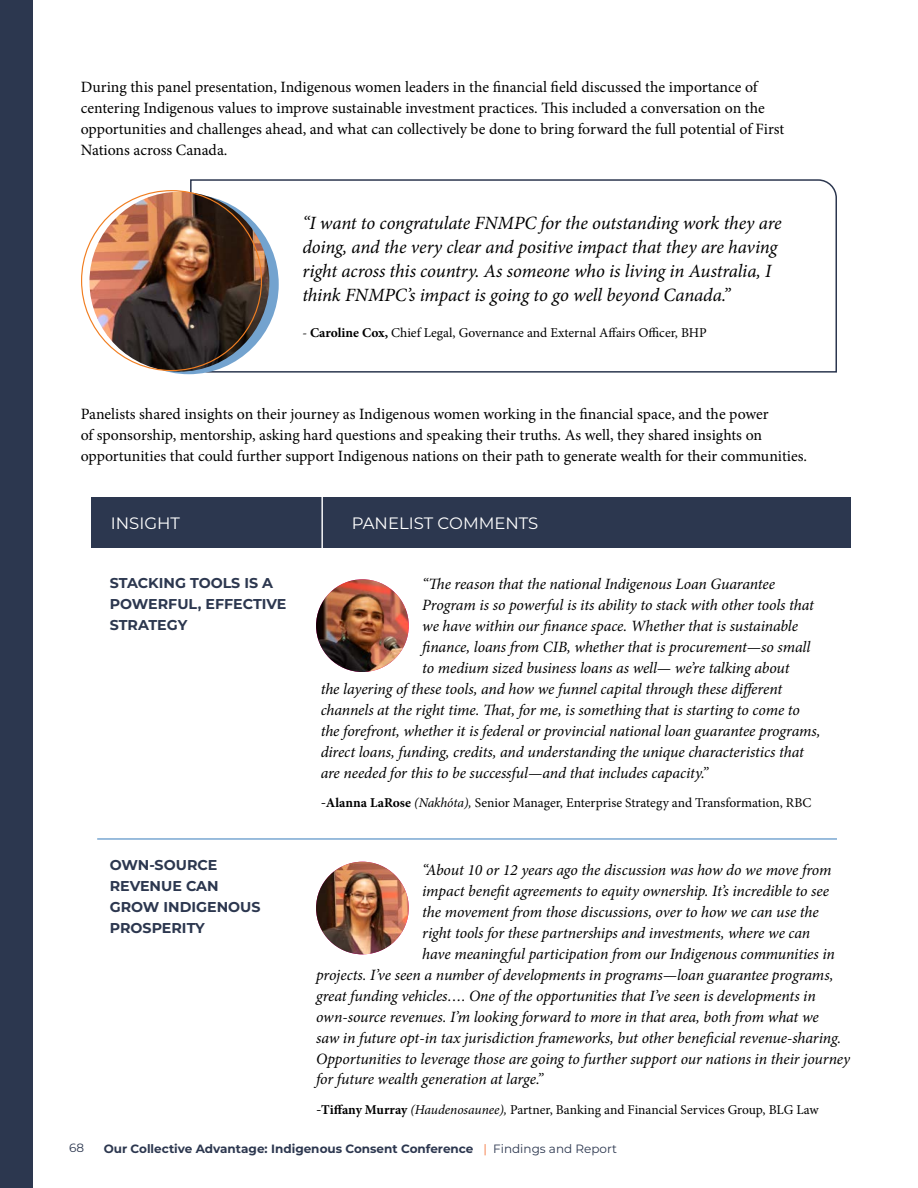
<style>
.page{position:relative;width:918px;height:1188px;background:#fff}
.page>*{position:absolute;margin:0;border:0;box-sizing:border-box;transform-origin:0 0}
.t1{font:italic 18.75px/24px "Minion Pro";letter-spacing:-.01em;color:#000}
.t2{font:16.5px "Montserrat";color:#fff}
.t3{font:italic 15.75px "Minion Pro";letter-spacing:-.01em;color:#000}
.t4{font:15.75px/21px "Minion Pro";letter-spacing:-.005em;color:#000}
.t5{font:700 14.25px/21px "Montserrat";color:#2c374f}
.t6{font:13.5px "Minion Pro";color:#000}
.t7{font:700 12px "Montserrat";color:#2c374f}
.t8{font:12px "Montserrat";color:#2c374f}
.s1{font-style:italic}
.s2{font-weight:700}
.s3{font-style:italic;font-size:15.75px}
.s4{font-weight:400;color:#f37035}
.s5{font-weight:400}
</style>
<div class="page">
<svg style="left:189px;top:179px;width:648px;height:194px"></svg>
<svg style="left:99px;top:194px;width:180px;height:180px;background:#77a3cb"></svg>
<img style="left:89px;top:192px;width:180px;height:180px;border-radius:90px">
<div style="left:91px;top:497px;width:759px;height:51px;background:#2c374f"></div>
<hr style="left:321px;top:466px;width:2px;height:559px;background:#fff">
<img style="left:316px;top:579px;width:93px;height:93px;border-radius:46px">
<img style="left:316px;top:862px;width:93px;height:92px;border-radius:46px">
<hr style="left:97px;top:838px;width:740px;height:2px;background:#73a3cf">
<div style="left:0;top:0;width:32px;height:1188px;background:#2c374f"></div>
<p class="t4" style="left:81px;top:77px;width:705px">During this panel presentation, Indigenous women leaders in the financial field discussed the importance of centering Indigenous values to improve sustainable investment practices. This included a conversation on the opportunities and challenges ahead, and what can collectively be done to bring forward the full potential of First Nations across Canada.</p>
<p class="t1" style="left:302px;top:211px;width:481px">“I want to congratulate FNMPC for the outstanding work they are doing, and the very clear and positive impact that they are having right across this country. As someone who is living in Australia, I think FNMPC’s impact is going to go well beyond Canada.”</p>
<p class="t6" style="left:302px;top:323px;width:406px"><span class="s1">-</span> <span class="s2">Caroline Cox,</span> Chief Legal, Governance and External Affairs Officer, BHP</p>
<p class="t4" style="left:81px;top:403px;width:728px">Panelists shared insights on their journey as Indigenous women working in the financial space, and the power<br>of sponsorship, mentorship, asking hard questions and speaking their truths. As well, they shared insights on opportunities that could further support Indigenous nations on their path to generate wealth for their communities.</p>
<p class="t2" style="left:111px;top:512px;width:71px">INSIGHT</p>
<p class="t2" style="left:352px;top:511px;width:188px">PANELIST COMMENTS</p>
<p class="t5" style="left:110px;top:571px;width:178px">STACKING TOOLS IS A<br>POWERFUL, EFFECTIVE<br>STRATEGY</p>
<p class="t5" style="left:110px;top:854px;width:152px">OWN-SOURCE<br>REVENUE CAN<br>GROW INDIGENOUS<br>PROSPERITY</p>
<p class="t3" style="left:422px;top:573px;width:354px">“The reason that the national Indigenous Loan Guarantee</p>
<p class="t3" style="left:422px;top:594px;width:393px">Program is so powerful is its ability to stack with other tools that</p>
<p class="t3" style="left:422px;top:615px;width:377px">we have within our finance space. Whether that is sustainable</p>
<p class="t3" style="left:422px;top:636px;width:390px">finance, loans from CIB, whether that is procurement—so small</p>
<p class="t3" style="left:422px;top:657px;width:369px">to medium sized business loans as well— we’re talking about</p>
<p class="t3" style="left:321px;top:678px;width:463px">the layering of these tools, and how we funnel capital through these different</p>
<p class="t3" style="left:321px;top:699px;width:481px">channels at the right time. That, for me, is something that is starting to come to</p>
<p class="t3" style="left:321px;top:720px;width:501px">the forefront, whether it is federal or provincial national loan guarantee programs,</p>
<p class="t3" style="left:321px;top:741px;width:485px">direct loans, funding, credits, and understanding the unique characteristics that</p>
<p class="t3" style="left:321px;top:762px;width:389px">are needed for this to be successful—and that includes capacity.”</p>
<p class="t6" style="left:321px;top:794px;width:492px"><span class="s3">-</span><span class="s2">Alanna LaRose</span> <span class="s1">(Nakhóta),</span> Senior Manager, Enterprise Strategy and Transformation, RBC</p>
<p class="t3" style="left:422px;top:859px;width:411px">“About 10 or 12 years ago the discussion was how do we move from</p>
<p class="t3" style="left:422px;top:880px;width:408px">impact benefit agreements to equity ownership. It’s incredible to see</p>
<p class="t3" style="left:422px;top:901px;width:398px">the movement from those discussions, over to how we can use the</p>
<p class="t3" style="left:422px;top:922px;width:390px">right tools for these partnerships and investments, where we can</p>
<p class="t3" style="left:422px;top:943px;width:414px">have meaningful participation from our Indigenous communities in</p>
<p class="t3" style="left:316px;top:964px;width:519px">projects. I’ve seen a number of developments in programs—loan guarantee programs,</p>
<p class="t3" style="left:316px;top:985px;width:501px">great funding vehicles…. One of the opportunities that I’ve seen is developments in</p>
<p class="t3" style="left:316px;top:1006px;width:504px">own-source revenues. I’m looking forward to more in that area, both from what we</p>
<p class="t3" style="left:316px;top:1027px;width:527px">saw in future opt-in tax jurisdiction frameworks, but other beneficial revenue-sharing.</p>
<p class="t3" style="left:316px;top:1048px;width:536px">Opportunities to leverage those are going to further support our nations in their journey</p>
<p class="t3" style="left:316px;top:1069px;width:229px">for future wealth generation at large.”</p>
<p class="t6" style="left:316px;top:1101px;width:504px"><span class="s3">-</span><span class="s2">Tiffany Murray</span> <span class="s1">(Haudenosaunee),</span> Partner, Banking and Financial Services Group, BLG Law</p>
<p class="t8" style="left:69px;top:1139px;width:16px">68</p>
<p class="t7" style="left:104px;top:1140px;width:515px">Our Collective Advantage: Indigenous Consent Conference <span class="s4">|</span> <span class="s5">Findings and Report</span></p>
</div>
